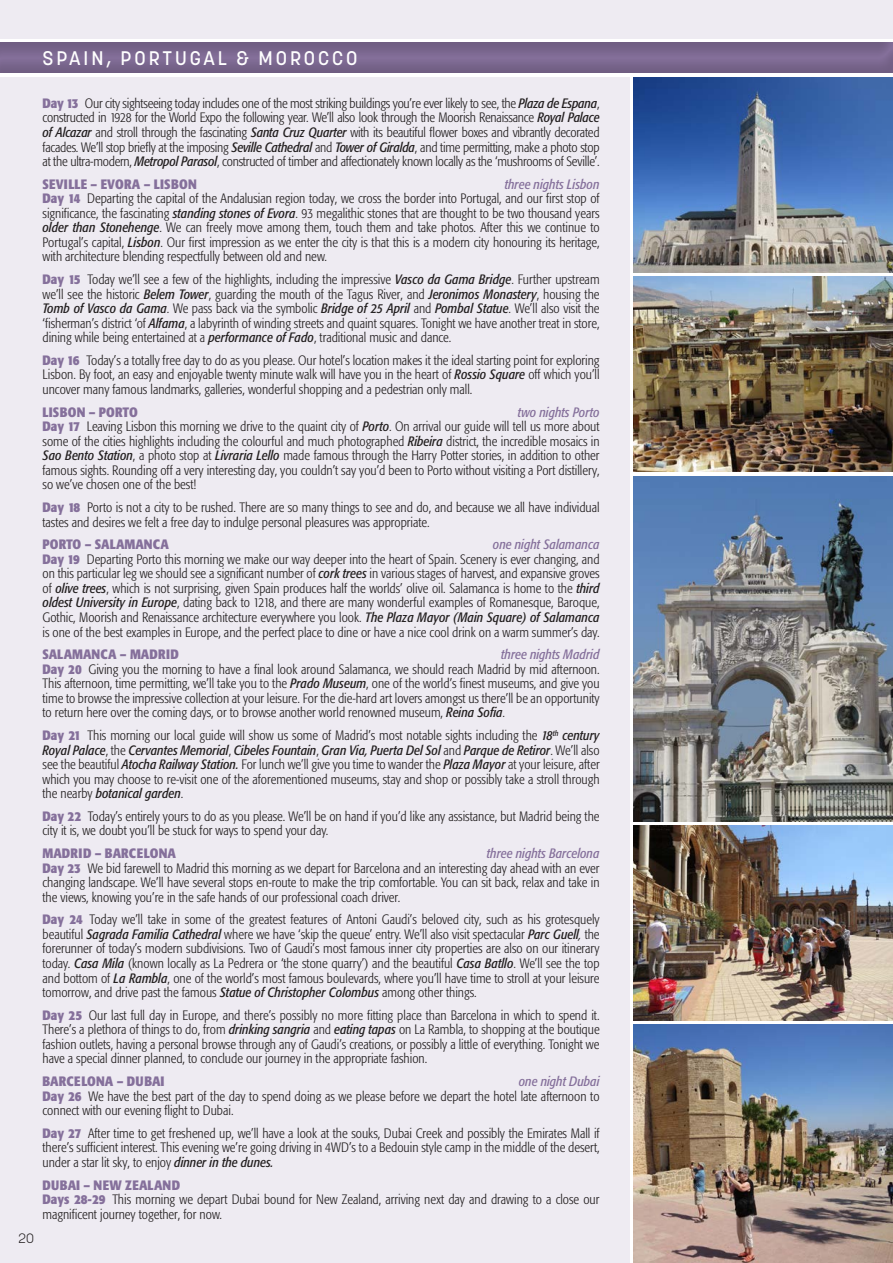
<style>
.page{position:relative;width:893px;height:1263px;background:#fff}
.page>*{position:absolute;margin:0;border:0;box-sizing:border-box;transform-origin:0 0}
.t1{font:500 19.5px "Korolev";letter-spacing:.15em;color:#fff}
.t2{font:300 condensed 13.5px/14.5px "Formata";color:#231f20;text-align:justify}
.t3{font:700 condensed 13.5px "Formata";letter-spacing:.01em;color:#85709b}
.t4{font:300 13.5px "Korolev";color:#231f20}
.s1{font-weight:700;color:#85709b}
.s2{font-weight:400;font-style:italic}
.s3{font-weight:400;font-style:italic;color:#85709b}
.s4{font-style:italic}
</style>
<div class="page">
<div style="left:0;top:78px;width:629px;height:1185px;background:#eeebf2"></div>
<div style="left:0;top:41px;width:893px;height:35px;background:#231f20;opacity:.2"></div>
<div style="left:0;top:0;width:893px;height:38px;background:#eeebf2"></div>
<img style="left:634px;top:78px;width:259px;height:195px">
<img style="left:634px;top:276px;width:259px;height:195px">
<img style="left:634px;top:476px;width:259px;height:346px">
<img style="left:634px;top:826px;width:259px;height:195px">
<img style="left:634px;top:1024px;width:259px;height:239px">
<h1 class="t1" style="left:43px;top:45px;width:317px">SPAIN, PORTUGAL &amp; MOROCCO</h1>
<p class="t4" style="left:19px;top:1229px;width:17px">20</p>
<p class="t2" style="left:43px;top:96px;width:559px"><span class="s1">Day 13</span> Our city sightseeing today includes one of the most striking buildings you’re ever likely to see, the <span class="s2">Plaza de Espana</span>, constructed in 1928 for the World Expo the following year. We’ll also look through the Moorish Renaissance <span class="s2">Royal Palace of Alcazar</span> and stroll through the fascinating <span class="s2">Santa Cruz Quarter</span> with its beautiful flower boxes and vibrantly decorated facades. We’ll stop briefly at the imposing <span class="s2">Seville Cathedral</span> and <span class="s2">Tower of Giralda</span>, and time permitting, make a photo stop at the ultra-modern, <span class="s2">Metropol Parasol</span>, constructed of timber and affectionately known locally as the ‘mushrooms of Seville’.</p>
<p class="t3" style="left:43px;top:176px;width:156px">SEVILLE – EVORA – LISBON</p>
<p class="t2" style="left:43px;top:177px;width:559px;text-indent:462px"><span class="s3">three nights Lisbon </span><span class="s1">Day 14</span> Departing the capital of the Andalusian region today, we cross the border into Portugal, and our first stop of significance, the fascinating <span class="s2">standing stones of Evora</span>. 93 megalithic stones that are thought to be two thousand years <span class="s2">older than Stonehenge</span>. We can freely move among them, touch them and take photos. After this we continue to Portugal’s capital, <span class="s2">Lisbon</span>. Our first impression as we enter the city is that this is a modern city honouring its heritage, with architecture blending respectfully between old and new.</p>
<p class="t2" style="left:43px;top:272px;width:559px"><span class="s1">Day 15</span> Today we’ll see a few of the highlights, including the impressive <span class="s2">Vasco da Gama Bridge</span>. Further upstream we’ll see the historic <span class="s2">Belem Tower</span>, guarding the mouth of the Tagus River, and <span class="s2">Jeronimos Monastery</span>, housing the <span class="s2">Tomb of Vasco da Gama</span>. We pass back via the symbolic <span class="s2">Bridge of 25 April</span> and <span class="s2">Pombal Statue</span>. We’ll also visit the ‘fisherman’s district ‘of <span class="s2">Alfama</span>, a labyrinth of winding streets and quaint squares. Tonight we have another treat in store, dining while being entertained at a <span class="s2">performance of Fado</span>, traditional music and dance.</p>
<p class="t2" style="left:43px;top:353px;width:559px"><span class="s1">Day 16</span> Today’s a totally free day to do as you please. Our hotel’s location makes it the ideal starting point for exploring Lisbon. By foot, an easy and enjoyable twenty minute walk will have you in the heart of <span class="s2">Rossio Square</span> off which you’ll uncover many famous landmarks, galleries, wonderful shopping and a pedestrian only mall.</p>
<p class="t3" style="left:43px;top:403px;width:97px">LISBON – PORTO</p>
<p class="t2" style="left:43px;top:405px;width:559px;text-indent:475px"><span class="s3">two nights Porto </span><span class="s1">Day 17</span> Leaving Lisbon this morning we drive to the quaint city of <span class="s2">Porto</span>. On arrival our guide will tell us more about some of the cities highlights including the colourful and much photographed <span class="s2">Ribeira</span> district, the incredible mosaics in <span class="s2">Sao Bento Station</span>, a photo stop at <span class="s2">Livraria Lello</span> made famous through the Harry Potter stories, in addition to other famous sights. Rounding off a very interesting day, you couldn’t say you’d been to Porto without visiting a Port distillery, so we’ve chosen one of the best!</p>
<p class="t2" style="left:43px;top:500px;width:559px"><span class="s1">Day 18</span> Porto is not a city to be rushed. There are so many things to see and do, and because we all have individual tastes and desires we felt a free day to indulge personal pleasures was appropriate.</p>
<p class="t3" style="left:43px;top:536px;width:128px">PORTO – SALAMANCA</p>
<p class="t2" style="left:43px;top:537px;width:559px;text-indent:450px"><span class="s3">one night Salamanca </span><span class="s1">Day 19</span> Departing Porto this morning we make our way deeper into the heart of Spain. Scenery is ever changing, and on this particular leg we should see a significant number of <span class="s2">cork trees</span> in various stages of harvest, and expansive groves of <span class="s2">olive trees</span>, which is not surprising, given Spain produces half the worlds’ olive oil. Salamanca is home to the <span class="s2">third oldest University in Europe</span>, dating back to 1218, and there are many wonderful examples of Romanesque, Baroque, Gothic, Moorish and Renaissance architecture everywhere you look. <span class="s2">The Plaza Mayor (Main Square) of Salamanca </span>is one of the best examples in Europe, and the perfect place to dine or have a nice cool drink on a warm summer’s day.</p>
<p class="t3" style="left:43px;top:646px;width:138px">SALAMANCA – MADRID</p>
<p class="t2" style="left:43px;top:647px;width:559px;text-indent:459px"><span class="s3">three nights Madrid </span><span class="s1">Day 20</span> Giving you the morning to have a final look around Salamanca, we should reach Madrid by mid afternoon.<br>This afternoon, time permitting, we’ll take you to the <span class="s2">Prado Museum</span>, one of the world’s finest museums, and give you time to browse the impressive collection at your leisure. For the die-hard art lovers amongst us there’ll be an opportunity to return here over the coming days, or to browse another world renowned museum, <span class="s2">Reina Sofia</span>.</p>
<p class="t2" style="left:43px;top:728px;width:559px"><span class="s1">Day 21</span> This morning our local guide will show us some of Madrid’s most notable sights including the <span class="s2">18</span><sup>th</sup> <span class="s2">century Royal Palace</span>, the <span class="s2">Cervantes Memorial</span>, <span class="s2">Cibeles Fountain</span>, <span class="s2">Gran Via, Puerta Del Sol</span> and <span class="s2">Parque de Retiror</span>. We’ll also see the beautiful <span class="s2">Atocha Railway Station.</span> For lunch we’ll give you time to wander the <span class="s2">Plaza Mayor</span> at your leisure, after which you may choose to re-visit one of the aforementioned museums, stay and shop or possibly take a stroll through the nearby <span class="s2">botanical garden</span>.</p>
<p class="t2" style="left:43px;top:809px;width:558px"><span class="s1">Day 22</span> Today’s entirely yours to do as you please. We’ll be on hand if you’d like any assistance, but Madrid being the city it is, we doubt you’ll be stuck for ways to spend your day.</p>
<p class="t3" style="left:43px;top:845px;width:135px">MADRID – BARCELONA</p>
<p class="t2" style="left:43px;top:846px;width:559px;text-indent:444px"><span class="s3">three nights Barcelona </span><span class="s1">Day 23</span> We bid farewell to Madrid this morning as we depart for Barcelona and an interesting day ahead with an ever changing landscape. We’ll have several stops en-route to make the trip comfortable. You can sit back, relax and take in the views, knowing you’re in the safe hands of our professional coach driver.</p>
<p class="t2" style="left:43px;top:912px;width:559px"><span class="s1">Day 24</span> Today we’ll take in some of the greatest features of Antoni Gaudi’s beloved city, such as his grotesquely beautiful <span class="s2">Sagrada Familia Cathedral</span> where we have ‘skip the queue’ entry. We’ll also visit spectacular <span class="s2">Parc Guell</span><span class="s4">,</span> the forerunner of today’s modern subdivisions. Two of Gaudi’s most famous inner city properties are also on our itinerary today. <span class="s2">Casa Mila</span> (known locally as La Pedrera or ‘the stone quarry’) and the beautiful <span class="s2">Casa Batllo</span>. We’ll see the top and bottom of <span class="s2">La Rambla</span>, one of the world’s most famous boulevards, where you’ll have time to stroll at your leisure tomorrow, and drive past the famous <span class="s2">Statue of Christopher Colombus</span> among other things.</p>
<p class="t2" style="left:43px;top:1008px;width:559px"><span class="s1">Day 25</span> Our last full day in Europe, and there’s possibly no more fitting place than Barcelona in which to spend it.<br>There’s a plethora of things to do, from <span class="s2">drinking sangria</span> and <span class="s2">eating tapas</span> on La Rambla, to shopping at the boutique fashion outlets, having a personal browse through any of Gaudi’s creations, or possibly a little of everything. Tonight we have a special dinner planned, to conclude our journey in the appropriate fashion.</p>
<p class="t3" style="left:43px;top:1073px;width:123px">BARCELONA – DUBAI</p>
<p class="t2" style="left:43px;top:1074px;width:559px;text-indent:476px"><span class="s3">one night Dubai </span><span class="s1">Day 26</span> We have the best part of the day to spend doing as we please before we depart the hotel late afternoon to connect with our evening flight to Dubai.</p>
<p class="t2" style="left:43px;top:1126px;width:559px"><span class="s1">Day 27</span> After time to get freshened up, we’ll have a look at the souks, Dubai Creek and possibly the Emirates Mall if there’s sufficient interest. This evening we’re going driving in 4WD’s to a Bedouin style camp in the middle of the desert, under a star lit sky, to enjoy <span class="s2">dinner in the dunes.</span></p>
<p class="t2" style="left:43px;top:1178px;width:558px;text-align:left"><span class="s1">DUBAI – NEW ZEALAND<br>Days 28-29</span> This morning we depart Dubai bound for New Zealand, arriving next day and drawing to a close our magnificent journey together, for now.</p>
</div>
